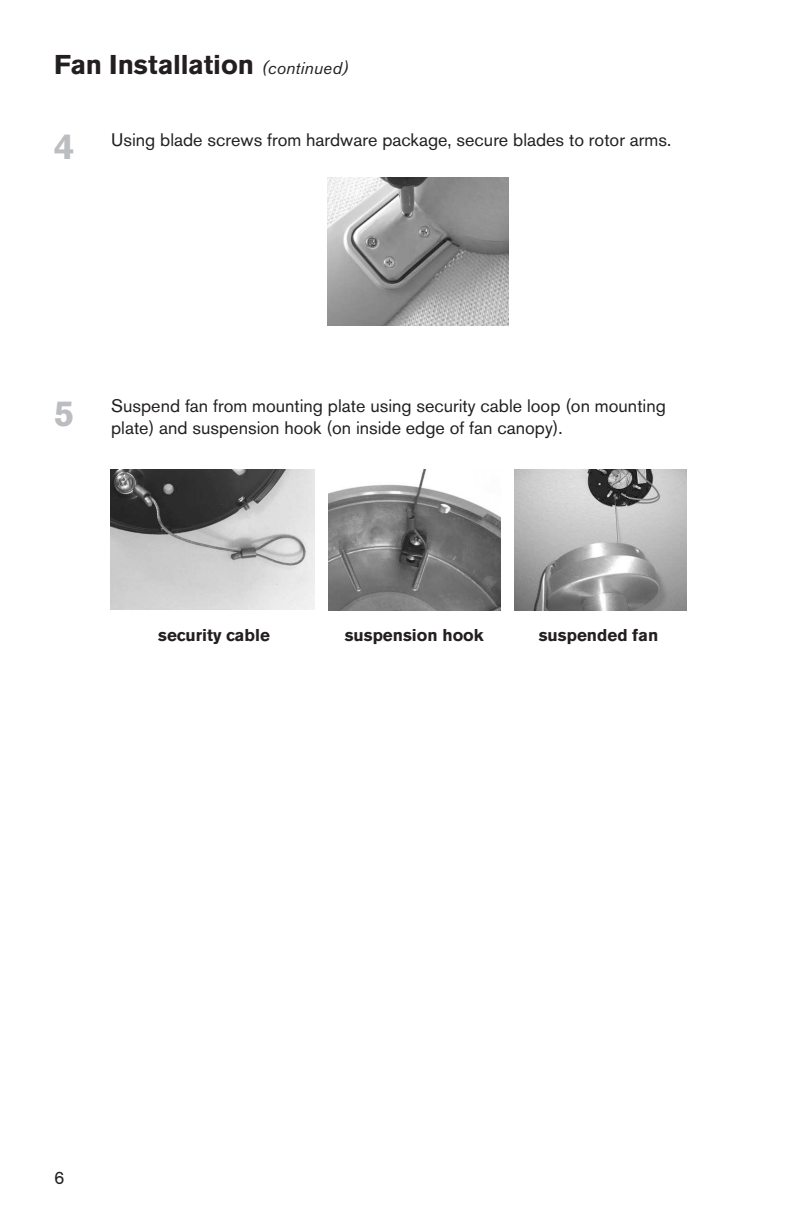
<style>
.page{position:relative;width:792px;height:1224px;background:#fff}
.page>*{position:absolute;margin:0;border:0;box-sizing:border-box;transform-origin:0 0}
.t1{font:700 36px "Akzidenz Grotesk BE";color:#bcbdc0}
.t2{font:700 27px "Akzidenz Grotesk BE";letter-spacing:-.005em;color:#231f20}
.t3{font:18px/22px "Akzidenz Grotesk BE";color:#231f20}
.t4{font:700 17px "Akzidenz Grotesk BE";color:#231f20}
.s1{font-weight:400;font-style:italic;font-size:17px}
</style>
<div class="page">
<img style="left:328px;top:178px;width:181px;height:148px">
<img style="left:514px;top:469px;width:173px;height:141px">
<img style="left:328px;top:469px;width:172px;height:141px">
<img style="left:110px;top:470px;width:204px;height:139px">
<h2 class="t2" style="left:54px;top:54px;width:296px">Fan Installation <span class="s1">(continued)</span></h2>
<h1 class="t1" style="left:54px;top:132px;width:22px">4</h1>
<p class="t3" style="left:111px;top:130px;width:561px">Using blade screws from hardware package, secure blades to rotor arms.</p>
<h1 class="t1" style="left:54px;top:399px;width:22px">5</h1>
<p class="t3" style="left:111px;top:397px;width:556px">Suspend fan from mounting plate using security cable loop (on mounting plate) and suspension hook (on inside edge of fan canopy).</p>
<p class="t4" style="left:158px;top:629px;width:113px">security cable</p>
<p class="t4" style="left:345px;top:628px;width:141px">suspension hook</p>
<p class="t4" style="left:539px;top:629px;width:121px">suspended fan</p>
<p class="t3" style="left:54px;top:1168px;width:12px">6</p>
</div>
